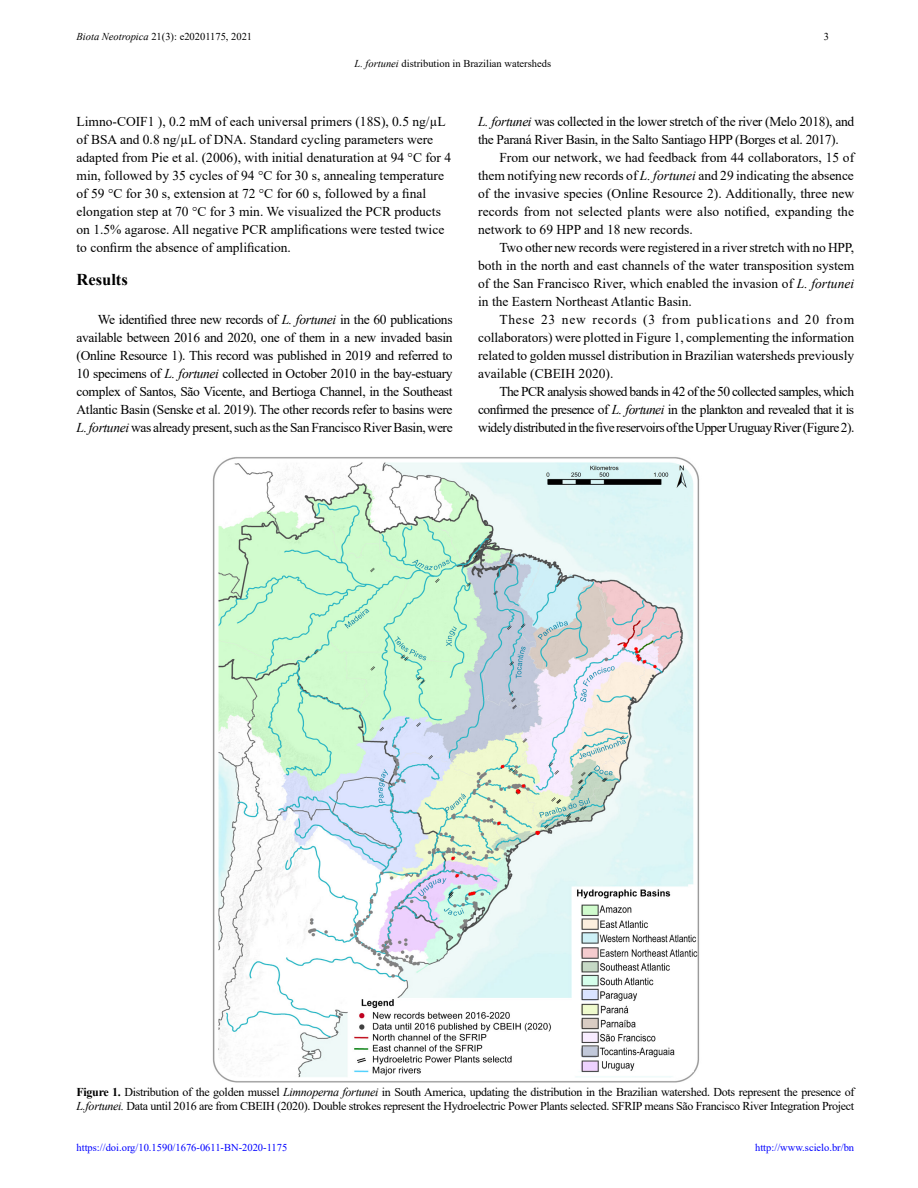
<style>
.page{position:relative;width:918px;height:1188px;background:#fff}
.page>*{position:absolute;margin:0;border:0;box-sizing:border-box;transform-origin:0 0}
.t1{font:700 16.5px "Times New Roman";color:#000}
.t2{font:13.5px/18px "Times New Roman";color:#000;text-align:justify}
.t3{font:13.5px/18px "Times New Roman";letter-spacing:-.025em;color:#000}
.t4{font:12px/14.4px "Times New Roman";letter-spacing:-.025em;color:#000}
.t5{font:10.5px "Times New Roman";color:#000}
.t6{font:10.5px "Times New Roman";color:#00f}
.s1{font-style:italic}
.s2{font-weight:700}
</style>
<div class="page">
<img style="left:212px;top:457px;width:487px;height:625px">
<p class="t5" style="left:77px;top:29px;width:177px"><span class="s1">Biota Neotropica</span> 21(3): e20201175, 2021</p>
<p class="t5" style="left:355px;top:56px;width:198px"><span class="s1">L. fortunei</span> distribution in Brazilian watersheds</p>
<p class="t5" style="left:824px;top:29px;width:7px">3</p>
<p class="t2" style="left:77px;top:112px;width:376px;text-align:left">Limno-COIF1 ), 0.2 mM of each universal primers (18S), 0.5 ng/µL of BSA and 0.8 ng/µL of DNA. Standard cycling parameters were adapted from Pie et al. (2006), with initial denaturation at 94 °C for 4 min, followed by 35 cycles of 94 °C for 30 s, annealing temperature of 59 °C for 30 s, extension at 72 °C for 60 s, followed by a final elongation step at 70 °C for 3 min. We visualized the PCR products on 1.5% agarose. All negative PCR amplifications were tested twice to confirm the absence of amplification.</p>
<p class="t1" style="left:77px;top:267px;width:53px">Results</p>
<p class="t2" style="left:77px;top:310px;width:378px;text-indent:21px">We identified three new records of <span class="s1">L. fortunei</span> in the 60 publications available between 2016 and 2020, one of them in a new invaded basin (Online Resource 1). This record was published in 2019 and referred to 10 specimens of <span class="s1">L. fortunei</span> collected in October 2010 in the bay-estuary complex of Santos, São Vicente, and Bertioga Channel, in the Southeast Atlantic Basin (Senske et al. 2019). The other records refer to basins were <span class="s1">L. fortunei</span> was already present, such as the San Francisco River Basin, were</p>
<p class="t3" style="left:478px;top:112px;width:378px"><span class="s1">L. fortunei</span> was collected in the lower stretch of the river (Melo 2018), and the Paraná River Basin, in the Salto Santiago HPP (Borges et al. 2017).</p>
<p class="t2" style="left:478px;top:148px;width:378px;text-indent:21px">From our network, we had feedback from 44 collaborators, 15 of them notifying new records of <span class="s1">L. fortunei</span> and 29 indicating the absence of the invasive species (Online Resource 2). Additionally, three new records from not selected plants were also notified, expanding the network to 69 HPP and 18 new records.</p>
<p class="t2" style="left:478px;top:238px;width:378px;text-indent:21px">Two other new records were registered in a river stretch with no HPP, both in the north and east channels of the water transposition system of the San Francisco River, which enabled the invasion of <span class="s1">L. fortunei </span>in the Eastern Northeast Atlantic Basin.</p>
<p class="t2" style="left:478px;top:310px;width:378px;text-indent:21px">These 23 new records (3 from publications and 20 from collaborators) were plotted in Figure 1, complementing the information related to golden mussel distribution in Brazilian watersheds previously available (CBEIH 2020).</p>
<p class="t2" style="left:478px;top:382px;width:378px;text-indent:21px">The PCR analysis showed bands in 42 of the 50 collected samples, which confirmed the presence of <span class="s1">L. fortunei</span> in the plankton and revealed that it is widely distributed in the five reservoirs of the Upper Uruguay River (Figure 2).</p>
<p class="t4" style="left:77px;top:1084px;width:779px"><span class="s2">Figure 1.</span> Distribution of the golden mussel <span class="s1">Limnoperna fortunei</span> in South America, updating the distribution in the Brazilian watershed. Dots represent the presence of<br><span class="s1">L.fortunei.</span> Data until 2016 are from CBEIH (2020). Double strokes represent the Hydroelectric Power Plants selected. SFRIP means São Francisco River Integration Project</p>
<p class="t6" style="left:77px;top:1140px;width:212px">https://doi.org/10.1590/1676-0611-BN-2020-1175</p>
<p class="t6" style="left:755px;top:1140px;width:101px">http://www.scielo.br/bn</p>
</div>
